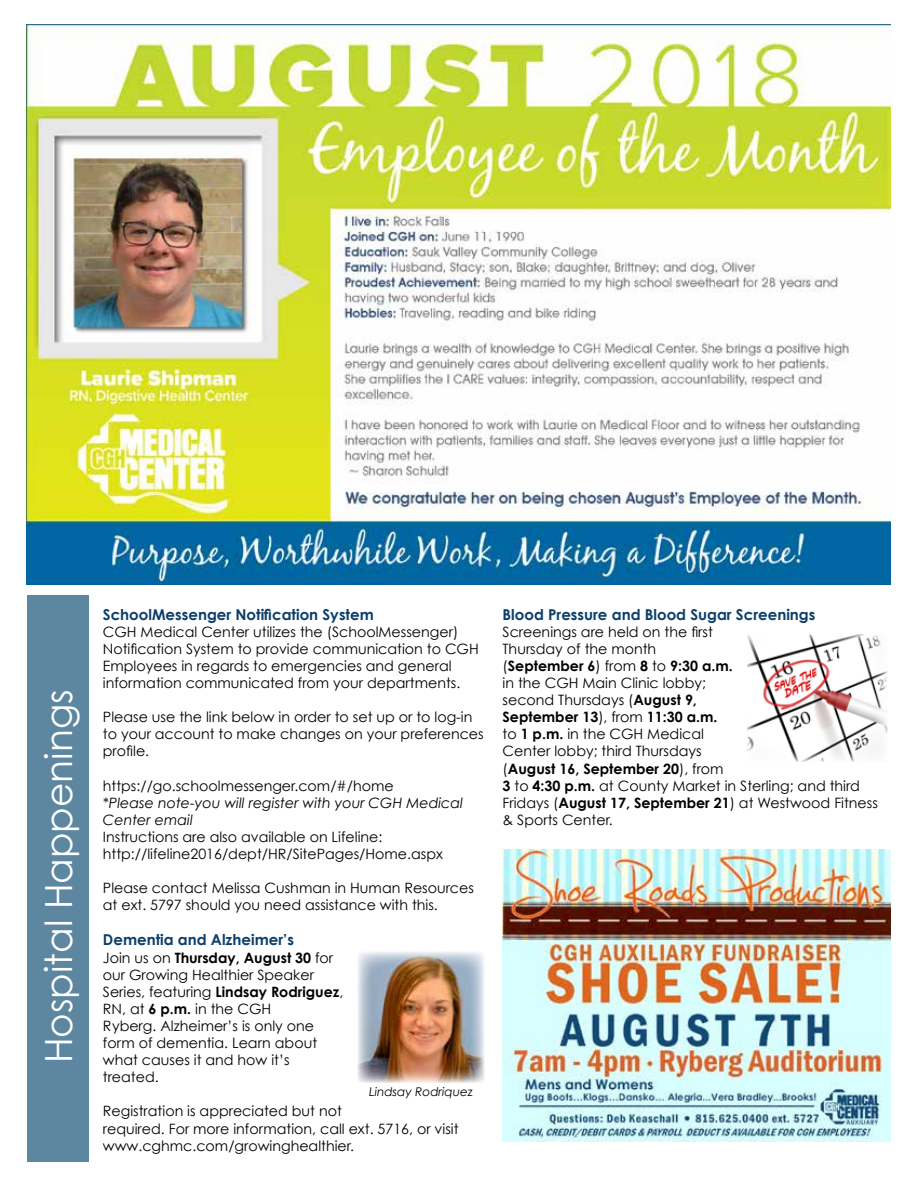
<style>
.page{position:relative;width:918px;height:1188px;background:#fff}
.page>*{position:absolute;margin:0;border:0;box-sizing:border-box;transform-origin:0 0}
.t1{font:37.5px "Century Gothic";color:#fff}
.t2{font:700 15px "Century Gothic";color:#0c3e6a}
.t3{font:14.25px/17.1px "Century Gothic";color:#000}
.t4{font:italic 14.25px/17.1px "Century Gothic";color:#000}
.t5{font:italic 12px "Century Gothic";color:#000}
.s1{font-weight:700}
</style>
<div class="page">
<div style="left:27px;top:595px;width:61px;height:566px;background:#5d87a1"></div>
<img style="left:26px;top:25px;width:865px;height:559px">
<img style="left:503px;top:849px;width:388px;height:293px">
<img style="left:358px;top:952px;width:126px;height:131px">
<img style="left:747px;top:634px;width:140px;height:128px">
<h1 class="t1" style="left:36px;top:1063px;width:375px;rotate:-90deg">Hospital Happenings</h1>
<p class="t2" style="left:103px;top:605px;width:272px">SchoolMessenger Notification System</p>
<p class="t3" style="left:103px;top:623px;width:377px">CGH Medical Center utilizes the (SchoolMessenger)<br>Notification System to provide communication to CGH Employees in regards to emergencies and general information communicated from your departments.</p>
<p class="t3" style="left:103px;top:708px;width:382px">Please use the link below in order to set up or to log-in to your account to make changes on your preferences profile.</p>
<p class="t3" style="left:103px;top:777px;width:292px">https://go.schoolmessenger.com/#/home</p>
<p class="t4" style="left:103px;top:794px;width:362px">*Please note-you will register with your CGH Medical<br>Center email</p>
<p class="t3" style="left:103px;top:828px;width:342px">Instructions are also available on Lifeline: http://lifeline2016/dept/HR/SitePages/Home.aspx</p>
<p class="t3" style="left:103px;top:879px;width:373px">Please contact Melissa Cushman in Human Resources at ext. 5797 should you need assistance with this.</p>
<p class="t2" style="left:103px;top:931px;width:193px">Dementia and Alzheimer’s</p>
<p class="t3" style="left:103px;top:949px;width:242px">Join us on <span class="s1">Thursday, August 30</span> for our Growing Healthier Speaker<br>Series, featuring <span class="s1">Lindsay Rodriguez</span>,<br>RN, at <span class="s1">6 p.m.</span> in the CGH<br>Ryberg. Alzheimer’s is only one form of dementia. Learn about what causes it and how it’s treated.</p>
<p class="t3" style="left:103px;top:1103px;width:357px">Registration is appreciated but not<br>required. For more information, call ext. 5716, or visit www.cghmc.com/growinghealthier.</p>
<p class="t5" style="left:369px;top:1084px;width:105px">Lindsay Rodriquez</p>
<p class="t2" style="left:503px;top:605px;width:314px">Blood Pressure and Blood Sugar Screenings</p>
<p class="t3" style="left:503px;top:623px;width:377px">Screenings are held on the first<br>Thursday of the month<br>(<span class="s1">September 6</span>) from <span class="s1">8</span> to <span class="s1">9:30 a.m.<br></span>in the CGH Main Clinic lobby;<br>second Thursdays (<span class="s1">August 9,<br>September 13</span>), from <span class="s1">11:30 a.m.<br></span>to <span class="s1">1 p.m.</span> in the CGH Medical<br>Center lobby; third Thursdays<br>(<span class="s1">August 16, September 20</span>), from<br><span class="s1">3</span> to <span class="s1">4:30 p.m.</span> at County Market in Sterling; and third<br>Fridays (<span class="s1">August 17, September 21</span>) at Westwood Fitness &amp; Sports Center.</p>
</div>
